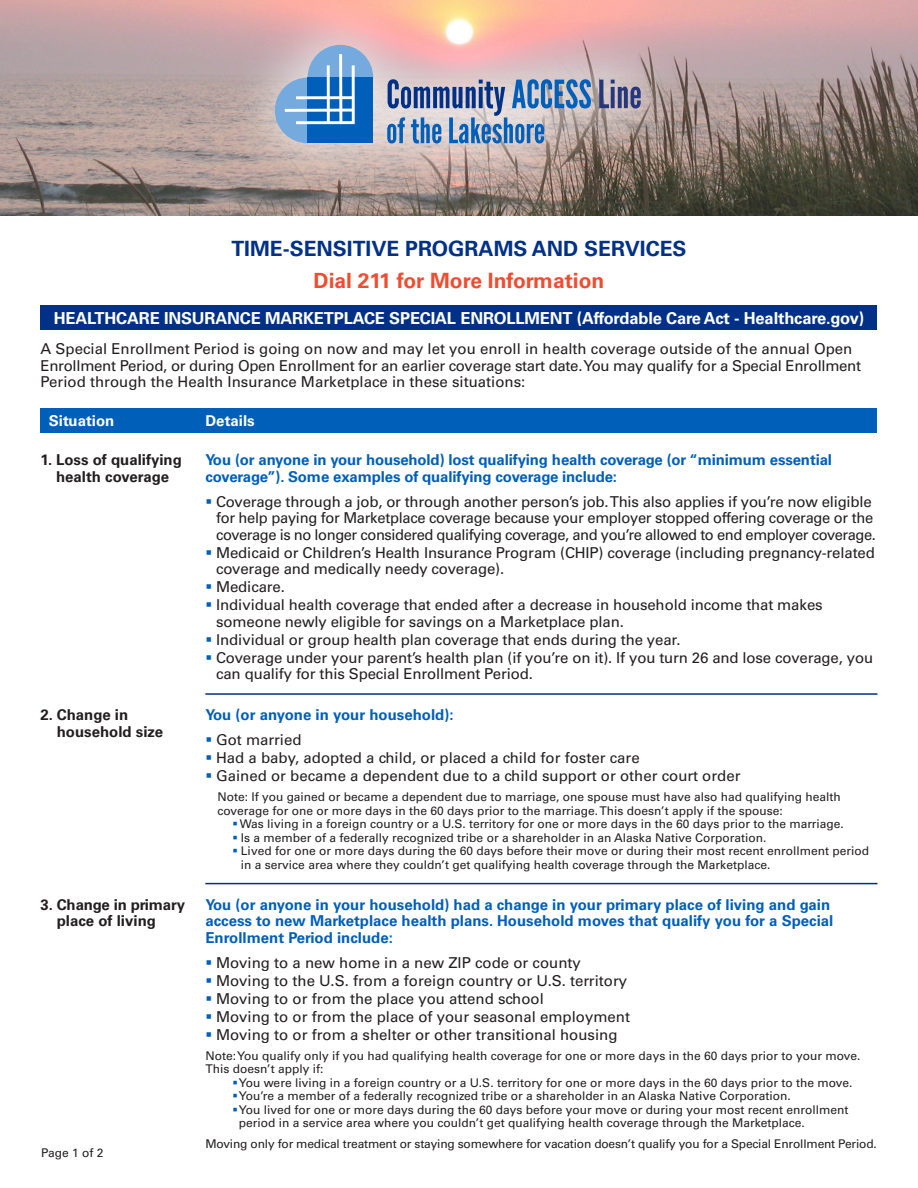
<style>
.page{position:relative;width:918px;height:1188px;background:#fff}
.page>*{position:absolute;margin:0;border:0;box-sizing:border-box;transform-origin:0 0}
.t1{font:700 21px "Univers";color:#003186}
.t2{font:700 21px "Univers";color:#ef4d30}
.t3{font:700 16.5px "Univers";letter-spacing:-.01em;color:#fff}
.t4{font:15px/16.5px "Univers";letter-spacing:-.01em;color:#231f20}
.t5{font:700 15px/16.5px "Univers";color:#005fb9}
.t6{font:700 15px/16.5px "Univers";color:#231f20}
.t7{font:700 15px "Univers";color:#fff}
.t8{font:12px/13.5px "Univers";color:#231f20}
.s1{color:#005fb9}
</style>
<div class="page">
<div style="left:40px;top:306px;width:838px;height:24px;background:#003186"></div>
<img style="left:0;top:0;width:918px;height:216px">
<div style="left:221px;top:0;width:473px;height:199px;background:#fff;opacity:.75"></div>
<svg style="left:387px;top:79px;width:204px;height:64px;background:#8b9fbd"></svg>
<svg style="left:599px;top:80px;width:42px;height:28px"></svg>
<svg style="left:276px;top:45px;width:97px;height:98px;background:#6a9acd"></svg>
<div style="left:40px;top:408px;width:838px;height:25px;background:#005fb9"></div>
<hr style="left:205px;top:693px;width:672px;height:2px;background:#003186">
<hr style="left:205px;top:883px;width:672px;height:1px;background:#003186">
<p class="t1" style="left:231px;top:236px;width:457px">TIME-SENSITIVE PROGRAMS AND SERVICES</p>
<p class="t2" style="left:314px;top:268px;width:292px">Dial 211 for More Information</p>
<p class="t3" style="left:54px;top:309px;width:812px">HEALTHCARE INSURANCE MARKETPLACE SPECIAL ENROLLMENT (Affordable Care Act - Healthcare.gov)</p>
<p class="t4" style="left:40px;top:341px;width:822px">A Special Enrollment Period is going on now and may let you enroll in health coverage outside of the annual Open<br>Enrollment Period, or during Open Enrollment for an earlier coverage start date. You may qualify for a Special Enrollment<br>Period through the Health Insurance Marketplace in these situations:</p>
<p class="t7" style="left:49px;top:412px;width:67px">Situation</p>
<p class="t7" style="left:206px;top:412px;width:51px">Details</p>
<p class="t6" style="left:40px;top:452px;width:143px;text-align:center">1. Loss of qualifying health coverage</p>
<p class="t5" style="left:205px;top:452px;width:628px">You (or anyone in your household) lost qualifying health coverage (or “minimum essential coverage”). Some examples of qualifying coverage include:</p>
<p class="t4" style="left:216px;top:493px;width:661px;text-indent:-11px"><span class="s1">▪</span> Coverage through a job, or through another person’s job. This also applies if you’re now eligible for help paying for Marketplace coverage because your employer stopped offering coverage or the coverage is no longer considered qualifying coverage, and you’re allowed to end employer coverage.</p>
<p class="t4" style="left:216px;top:544px;width:660px;text-indent:-11px"><span class="s1">▪</span> Medicaid or Children’s Health Insurance Program (CHIP) coverage (including pregnancy-related coverage and medically needy coverage).</p>
<p class="t4" style="left:205px;top:579px;width:81px"><span class="s1">▪</span> Medicare.</p>
<p class="t4" style="left:216px;top:597px;width:608px;text-indent:-11px"><span class="s1">▪</span> Individual health coverage that ended after a decrease in household income that makes someone newly eligible for savings on a Marketplace plan.</p>
<p class="t4" style="left:205px;top:631px;width:477px"><span class="s1">▪</span> Individual or group health plan coverage that ends during the year.</p>
<p class="t4" style="left:216px;top:649px;width:659px;text-indent:-11px"><span class="s1">▪</span> Coverage under your parent’s health plan (if you’re on it). If you turn 26 and lose coverage, you can qualify for this Special Enrollment Period.</p>
<p class="t6" style="left:57px;top:707px;width:108px;text-indent:-16px">2. Change in household size</p>
<p class="t5" style="left:205px;top:707px;width:250px">You (or anyone in your household):</p>
<p class="t4" style="left:205px;top:731px;width:98px"><span class="s1">▪</span> Got married</p>
<p class="t4" style="left:205px;top:749px;width:436px"><span class="s1">▪</span> Had a baby, adopted a child, or placed a child for foster care</p>
<p class="t4" style="left:205px;top:767px;width:537px"><span class="s1">▪</span> Gained or became a dependent due to a child support or other court order</p>
<p class="t8" style="left:217px;top:790px;width:625px">Note: If you gained or became a dependent due to marriage, one spouse must have also had qualifying health coverage for one or more days in the 60 days prior to the marriage. This doesn’t apply if the spouse:</p>
<p class="t8" style="left:232px;top:817px;width:613px"><span class="s1">▪</span> Was living in a foreign country or a U.S. territory for one or more days in the 60 days prior to the marriage.</p>
<p class="t8" style="left:232px;top:831px;width:536px"><span class="s1">▪</span> Is a member of a federally recognized tribe or a shareholder in an Alaska Native Corporation.</p>
<p class="t8" style="left:241px;top:844px;width:630px;text-indent:-9px"><span class="s1">▪</span> Lived for one or more days during the 60 days before their move or during their most recent enrollment period in a service area where they couldn’t get qualifying health coverage through the Marketplace.</p>
<p class="t6" style="left:57px;top:896px;width:130px;text-indent:-16px">3. Change in primary place of living</p>
<p class="t5" style="left:205px;top:896px;width:630px">You (or anyone in your household) had a change in your primary place of living and gain access to new Marketplace health plans. Household moves that qualify you for a Special<br>Enrollment Period include:</p>
<p class="t4" style="left:205px;top:954px;width:377px"><span class="s1">▪</span> Moving to a new home in a new ZIP code or county</p>
<p class="t4" style="left:205px;top:972px;width:423px"><span class="s1">▪</span> Moving to the U.S. from a foreign country or U.S. territory</p>
<p class="t4" style="left:205px;top:990px;width:340px"><span class="s1">▪</span> Moving to or from the place you attend school</p>
<p class="t4" style="left:205px;top:1008px;width:426px"><span class="s1">▪</span> Moving to or from the place of your seasonal employment</p>
<p class="t4" style="left:205px;top:1026px;width:414px"><span class="s1">▪</span> Moving to or from a shelter or other transitional housing</p>
<p class="t8" style="left:205px;top:1049px;width:657px">Note: You qualify only if you had qualifying health coverage for one or more days in the 60 days prior to your move.<br>This doesn’t apply if:</p>
<p class="t8" style="left:232px;top:1076px;width:622px"><span class="s1">▪</span>You were living in a foreign country or a U.S. territory for one or more days in the 60 days prior to the move.</p>
<p class="t8" style="left:232px;top:1089px;width:560px"><span class="s1">▪</span>You’re a member of a federally recognized tribe or a shareholder in an Alaska Native Corporation.</p>
<p class="t8" style="left:239px;top:1103px;width:611px;text-indent:-6px"><span class="s1">▪</span>You lived for one or more days during the 60 days before your move or during your most recent enrollment period in a service area where you couldn’t get qualifying health coverage through the Marketplace.</p>
<p class="t8" style="left:205px;top:1137px;width:673px">Moving only for medical treatment or staying somewhere for vacation doesn’t qualify you for a Special Enrollment Period.</p>
<p class="t8" style="left:41px;top:1146px;width:64px">Page 1 of 2</p>
</div>
